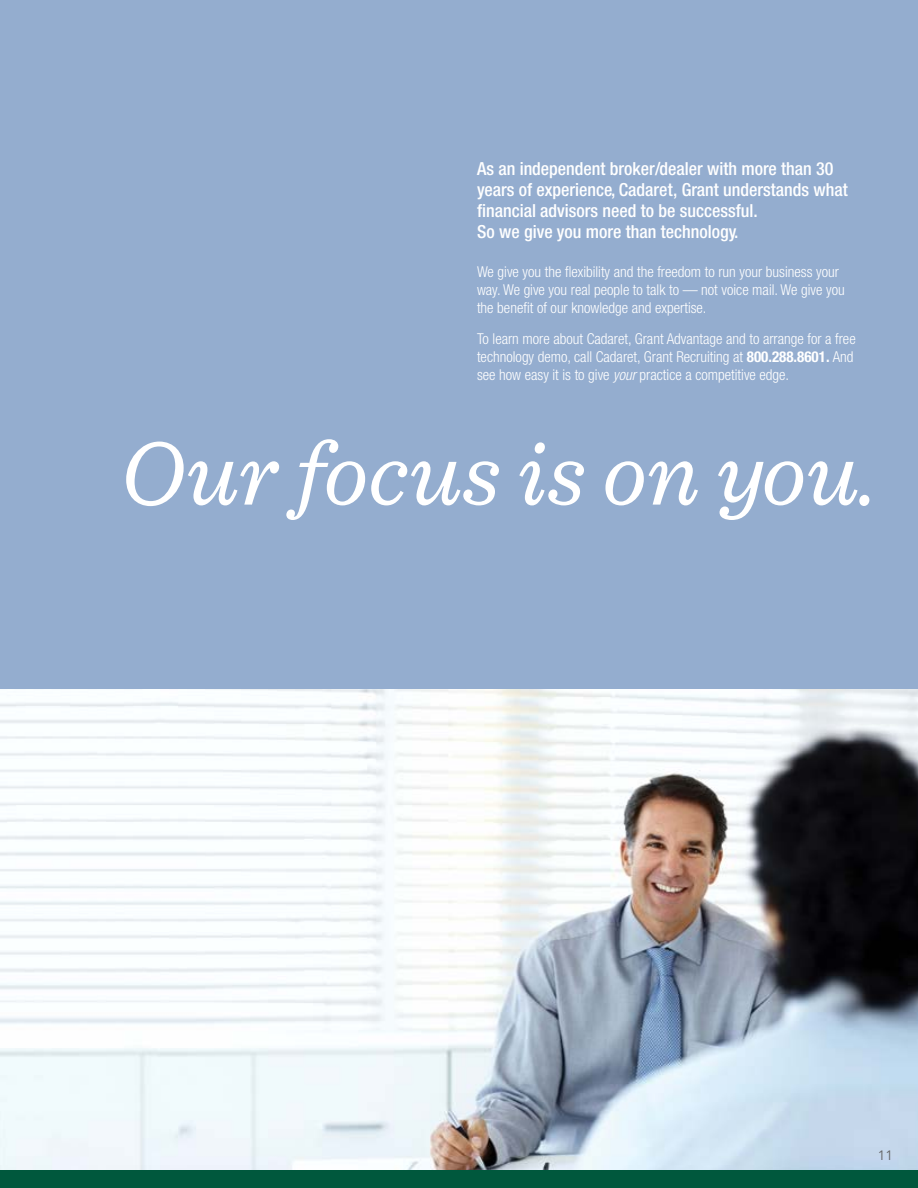
<style>
.page{position:relative;width:918px;height:1188px;background:#fff}
.page>*{position:absolute;margin:0;border:0;box-sizing:border-box;transform-origin:0 0}
.t1{font:italic 94.5px "Sentinel";color:#fff}
.t2{font:500 condensed 18px/21px "Helvetica Neue LT Std";color:#fff}
.t3{font:300 condensed 15px/18px "Helvetica Neue LT Std";color:#fff}
.t4{font:13.5px "Avenir LT Std";color:#636466}
.s1{font-weight:700}
.s2{font-style:italic}
</style>
<div class="page">
<div style="left:0;top:0;width:918px;height:690px;background:#94adcf"></div>
<img style="left:0;top:690px;width:918px;height:481px">
<div style="left:0;top:1171px;width:918px;height:17px;background:#00583d"></div>
<p class="t2" style="left:477px;top:158px;width:372px">As an independent broker/dealer with more than 30 years of experience, Cadaret, Grant understands what financial advisors need to be successful.<br>So we give you more than technology.</p>
<p class="t3" style="left:477px;top:263px;width:369px">We give you the flexibility and the freedom to run your business your way. We give you real people to talk to — not voice mail. We give you the benefit of our knowledge and expertise.</p>
<p class="t3" style="left:477px;top:330px;width:380px">To learn more about Cadaret, Grant Advantage and to arrange for a free technology demo, call Cadaret, Grant Recruiting at <span class="s1">800.288.8601.</span> And see how easy it is to give <span class="s2">your</span> practice a competitive edge.</p>
<h1 class="t1" style="left:120px;top:402px;width:760px">Our focus is on you.</h1>
<p class="t4" style="left:878px;top:1148px;width:17px">11</p>
</div>
